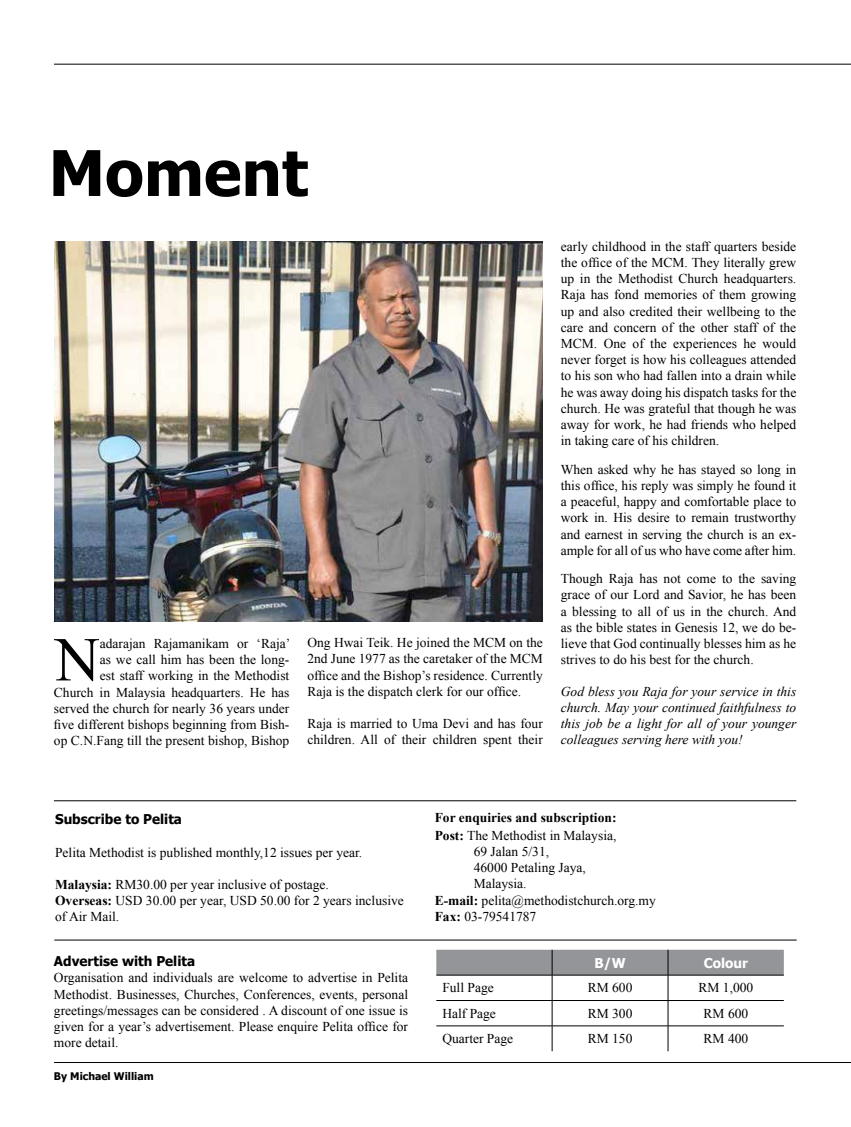
<style>
.page{position:relative;width:851px;height:1127px;background:#fff}
.page>*{position:absolute;margin:0;border:0;box-sizing:border-box;transform-origin:0 0}
.t1{font:700 63px "Tahoma";color:#000}
.t2{font:62.4px "Times New Roman";color:#000}
.t3{font:13.5px/16.2px "Times New Roman";color:#000;text-align:justify}
.t4{font:italic 13.5px/16.2px "Times New Roman";color:#000;text-align:justify}
.t5{font:700 13.5px/18px "Times New Roman";color:#000}
.t6{font:700 13.5px "Tahoma";color:#000}
.t7{font:700 13.5px "Tahoma";color:#fff}
.t8{font:700 10.5px "Tahoma";color:#000}
.s1{font-weight:700}
.s2{font-weight:400}
</style>
<div class="page">
<hr style="left:54px;top:64px;width:796px;height:1px;background:#000">
<hr style="left:54px;top:1062px;width:796px;height:1px;background:#000">
<hr style="left:54px;top:800px;width:742px;height:1px;background:#000">
<svg style="left:436px;top:950px;width:347px;height:101px"></svg>
<hr style="left:54px;top:940px;width:742px;height:1px;background:#000">
<img style="left:54px;top:241px;width:488px;height:380px">
<h1 class="t1" style="left:49px;top:129px;width:261px">Moment</h1>
<p class="t3" style="left:54px;top:635px;width:238px;text-align:right">adarajan Rajamanikam or ‘Raja’<br>as we call him has been the long-<br>est staff working in the Methodist<br>Church in Malaysia headquarters. He has served the church for nearly 36 years under five different bishops beginning from Bish&shy;op C.N.Fang till the present bishop, Bishop</p>
<p class="t3" style="left:307px;top:634px;width:237px">Ong Hwai Teik. He joined the MCM on the 2nd June 1977 as the caretaker of the MCM office and the Bishop’s residence. Currently Raja is the dispatch clerk for our office.</p>
<h2 class="t2" style="left:55px;top:617px;width:47px">N</h2>
<p class="t3" style="left:307px;top:715px;width:237px">Raja is married to Uma Devi and has four children. All of their children spent their</p>
<p class="t3" style="left:560px;top:238px;width:237px">early childhood in the staff quarters beside the office of the MCM. They literally grew up in the Methodist Church headquarters.<br>Raja has fond memories of them growing up and also credited their wellbeing to the care and concern of the other staff of the MCM. One of the experiences he would never forget is how his colleagues attended to his son who had fallen into a drain while he was away doing his dispatch tasks for the church. He was grateful that though he was away for work, he had friends who helped in taking care of his children.</p>
<p class="t3" style="left:560px;top:461px;width:237px">When asked why he has stayed so long in this office, his reply was simply he found it a peaceful, happy and comfortable place to work in. His desire to remain trustworthy and earnest in serving the church is an ex&shy;ample for all of us who have come after him.</p>
<p class="t3" style="left:560px;top:570px;width:237px">Though Raja has not come to the saving grace of our Lord and Savior, he has been a blessing to all of us in the church. And as the bible states in Genesis 12, we do be&shy;lieve that God continually blesses him as he strives to do his best for the church.</p>
<p class="t4" style="left:560px;top:683px;width:237px">God bless you Raja for your service in this church. May your continued faithfulness to this job be a light for all of your younger colleagues serving here with you!</p>
<p class="t6" style="left:55px;top:810px;width:128px">Subscribe to Pelita</p>
<p class="t3" style="left:55px;top:844px;width:308px">Pelita Methodist is published monthly,12 issues per year.</p>
<p class="t3" style="left:55px;top:876px;width:350px;text-align:left"><span class="s1">Malaysia:</span> RM30.00 per year inclusive of postage.<br><span class="s1">Overseas:</span> USD 30.00 per year, USD 50.00 for 2 years inclusive of Air Mail.</p>
<p class="t6" style="left:54px;top:952px;width:143px">Advertise with Pelita</p>
<p class="t3" style="left:54px;top:969px;width:355px">Organisation and individuals are welcome to advertise in Pelita Methodist. Businesses, Churches, Conferences, events, personal greetings/messages can be considered . A discount of one issue is given for a year’s advertisement. Please enquire Pelita office for more detail.</p>
<p class="t8" style="left:54px;top:1069px;width:101px">By Michael William</p>
<p class="t5" style="left:434px;top:808px;width:183px">For enquiries and subscription:<br>Post: <span class="s2">The Methodist in Malaysia,</span></p>
<p class="t3" style="left:473px;top:843px;width:77px">69 Jalan 5/31,</p>
<p class="t3" style="left:473px;top:859px;width:114px">46000 Petaling Jaya,</p>
<p class="t3" style="left:473px;top:875px;width:54px">Malaysia.</p>
<p class="t3" style="left:434px;top:892px;width:223px"><span class="s1">E-mail:</span> pelita@methodistchurch.org.my</p>
<p class="t3" style="left:434px;top:908px;width:103px"><span class="s1">Fax:</span> 03-79541787</p>
<p class="t7" style="left:594px;top:953px;width:32px">B/W</p>
<p class="t7" style="left:703px;top:953px;width:46px">Colour</p>
<p class="t3" style="left:442px;top:979px;width:53px">Full Page</p>
<p class="t3" style="left:587px;top:979px;width:46px">RM 600</p>
<p class="t3" style="left:698px;top:979px;width:56px">RM 1,000</p>
<p class="t3" style="left:442px;top:1005px;width:55px">Half Page</p>
<p class="t3" style="left:587px;top:1005px;width:46px">RM 300</p>
<p class="t3" style="left:703px;top:1005px;width:46px">RM 600</p>
<p class="t3" style="left:442px;top:1030px;width:72px">Quarter Page</p>
<p class="t3" style="left:587px;top:1030px;width:46px">RM 150</p>
<p class="t3" style="left:703px;top:1030px;width:46px">RM 400</p>
</div>
